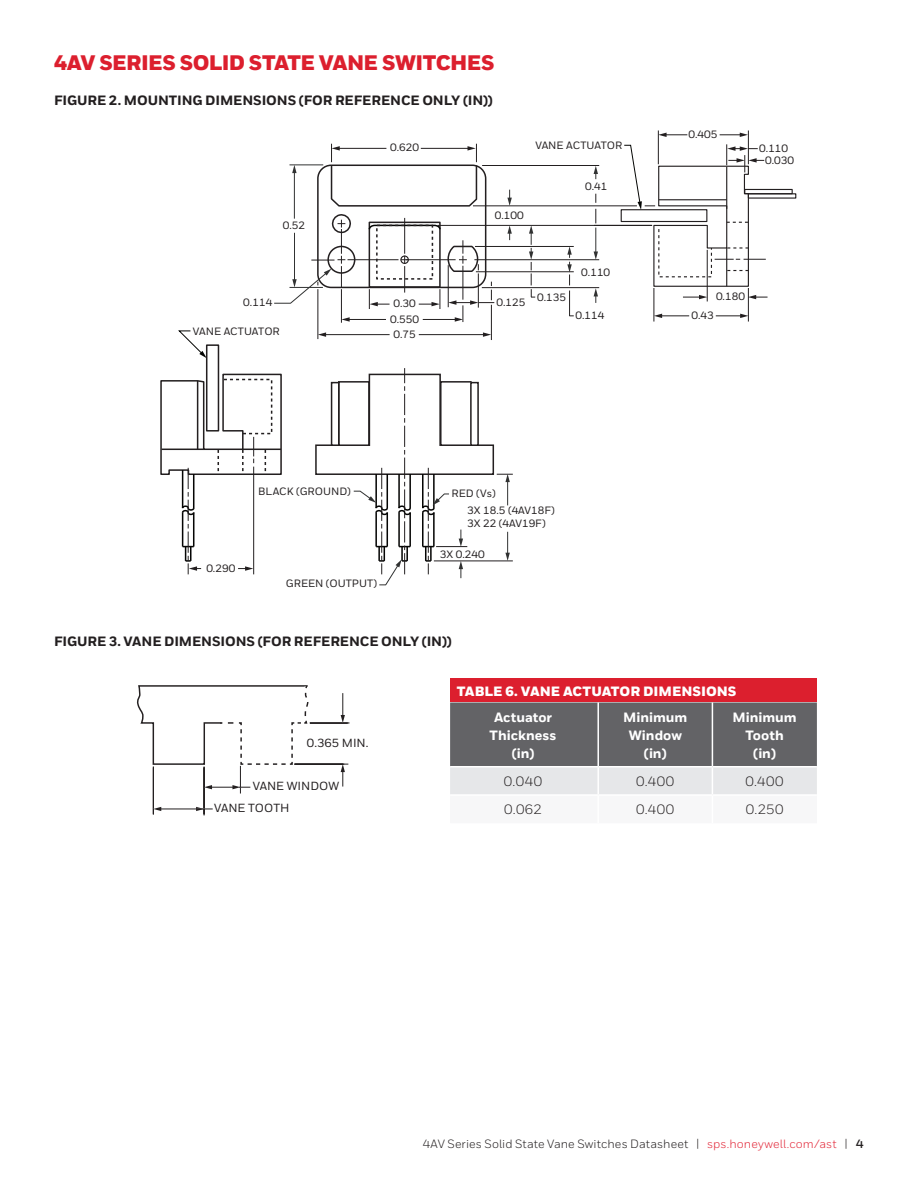
<style>
.page{position:relative;width:918px;height:1188px;background:#fff}
.page>*{position:absolute;margin:0;border:0;box-sizing:border-box;transform-origin:0 0}
.t1{font:900 21px "Honeywell Sans";letter-spacing:-.03em;color:#dc1f2e}
.t2{font:800 13.5px "Honeywell Sans";letter-spacing:-.005em;color:#231f20}
.t3{font:800 13.5px/18px "Honeywell Sans";color:#fff;text-align:center}
.t4{font:13.5px "Honeywell Sans";letter-spacing:.045em;color:#231f20}
.t5{font:900 13.5px "Honeywell Sans";color:#fff}
.t6{font:12px "Honeywell Sans";letter-spacing:.005em;color:#231f20}
.t7{font:500 11.7px/21.8px "Honeywell Sans";color:#231f20}
.t8{font:500 10.65px/12.8px "Honeywell Sans";color:#231f20}
.s1{color:#e22536}
.s2{font-weight:700}
</style>
<div class="page">
<hr style="left:204px;top:767px;width:1px;height:49px;background:#231f20">
<hr style="left:294px;top:764px;width:54px;height:1px;background:#231f20">
<hr style="left:310px;top:723px;width:40px;height:1px;background:#231f20">
<svg style="left:341px;top:693px;width:4px;height:30px"></svg>
<svg style="left:341px;top:764px;width:4px;height:23px"></svg>
<hr style="left:153px;top:766px;width:1px;height:48px;background:#231f20">
<hr style="left:294px;top:764px;width:50px;height:1px;background:#231f20">
<hr style="left:160px;top:809px;width:38px;height:1px;background:#231f20">
<svg style="left:153px;top:807px;width:8px;height:4px"></svg>
<svg style="left:137px;top:685px;width:172px;height:109px"></svg>
<svg style="left:196px;top:807px;width:17px;height:4px"></svg>
<div style="left:450px;top:679px;width:367px;height:23px;background:#dc1f2e"></div>
<svg style="left:450px;top:702px;width:367px;height:92px;background:#8d8d8f"></svg>
<hr style="left:341px;top:289px;width:1px;height:34px;background:#231f20">
<hr style="left:318px;top:289px;width:1px;height:50px;background:#231f20">
<hr style="left:325px;top:334px;width:65px;height:1px;background:#231f20">
<svg style="left:318px;top:332px;width:8px;height:5px"></svg>
<hr style="left:482px;top:165px;width:117px;height:1px;background:#231f20">
<svg style="left:594px;top:166px;width:4px;height:13px"></svg>
<hr style="left:482px;top:287px;width:117px;height:1px;background:#231f20">
<hr style="left:476px;top:271px;width:98px;height:1px;background:#231f20">
<hr style="left:474px;top:259px;width:125px;height:1px;background:#231f20">
<hr style="left:475px;top:246px;width:99px;height:1px;background:#231f20">
<hr style="left:438px;top:225px;width:214px;height:1px;background:#231f20">
<hr style="left:654px;top:288px;width:1px;height:34px;background:#231f20">
<hr style="left:707px;top:250px;width:1px;height:51px;background:#231f20">
<hr style="left:748px;top:288px;width:1px;height:34px;background:#231f20">
<hr style="left:419px;top:334px;width:65px;height:1px;background:#231f20">
<svg style="left:483px;top:332px;width:8px;height:5px"></svg>
<hr style="left:491px;top:305px;width:1px;height:35px;background:#231f20">
<hr style="left:473px;top:205px;width:164px;height:1px;background:#231f20">
<svg style="left:507px;top:190px;width:5px;height:16px"></svg>
<svg style="left:507px;top:225px;width:5px;height:15px"></svg>
<svg style="left:716px;top:314px;width:32px;height:4px"></svg>
<svg style="left:654px;top:314px;width:35px;height:4px"></svg>
<svg style="left:683px;top:295px;width:24px;height:4px"></svg>
<svg style="left:748px;top:295px;width:20px;height:4px"></svg>
<hr style="left:748px;top:130px;width:1px;height:34px;background:#231f20">
<svg style="left:720px;top:133px;width:28px;height:4px"></svg>
<svg style="left:659px;top:133px;width:28px;height:4px"></svg>
<svg style="left:594px;top:209px;width:4px;height:51px"></svg>
<svg style="left:594px;top:288px;width:4px;height:15px"></svg>
<svg style="left:567px;top:247px;width:5px;height:38px"></svg>
<svg style="left:529px;top:225px;width:6px;height:73px"></svg>
<svg style="left:569px;top:291px;width:5px;height:25px"></svg>
<svg style="left:274px;top:144px;width:220px;height:178px"></svg>
<svg style="left:160px;top:373px;width:122px;height:201px"></svg>
<svg style="left:315px;top:368px;width:198px;height:218px"></svg>
<hr style="left:658px;top:130px;width:1px;height:34px;background:#231f20">
<svg style="left:178px;top:330px;width:28px;height:28px"></svg>
<div style="left:744px;top:189px;width:49px;height:5px;border:1px solid #231f20"></div>
<div style="left:748px;top:193px;width:48px;height:6px;border:1px solid #231f20"></div>
<div style="left:621px;top:209px;width:86px;height:13px;border:1px solid #231f20"></div>
<div style="left:206px;top:344px;width:13px;height:88px;border:2px solid #231f20"></div>
<svg style="left:623px;top:144px;width:143px;height:143px"></svg>
<h1 class="t1" style="left:54px;top:50px;width:442px">4AV SERIES SOLID STATE VANE SWITCHES</h1>
<p class="t2" style="left:54px;top:92px;width:440px">FIGURE 2. MOUNTING DIMENSIONS (FOR REFERENCE ONLY (IN))</p>
<p class="t8" style="left:283px;top:219px;width:24px">0.52</p>
<p class="t8" style="left:390px;top:141px;width:30px">0.620</p>
<p class="t8" style="left:535px;top:139px;width:88px">VANE ACTUATOR</p>
<p class="t8" style="left:495px;top:209px;width:30px">0.100</p>
<p class="t8" style="left:585px;top:181px;width:24px">0.41</p>
<p class="t8" style="left:689px;top:128px;width:30px">0.405</p>
<p class="t8" style="left:759px;top:142px;width:30px">0.110</p>
<p class="t8" style="left:765px;top:154px;width:30px">0.030</p>
<p class="t8" style="left:243px;top:296px;width:30px">0.114</p>
<p class="t8" style="left:497px;top:296px;width:30px">0.125</p>
<p class="t8" style="left:390px;top:314px;width:30px">0.550</p>
<p class="t8" style="left:393px;top:297px;width:24px">0.30</p>
<p class="t8" style="left:393px;top:328px;width:24px">0.75</p>
<p class="t8" style="left:193px;top:325px;width:88px">VANE ACTUATOR</p>
<p class="t8" style="left:537px;top:292px;width:30px">0.135</p>
<p class="t8" style="left:581px;top:266px;width:30px">0.110</p>
<p class="t8" style="left:716px;top:290px;width:30px">0.180</p>
<p class="t8" style="left:575px;top:309px;width:30px">0.114</p>
<p class="t8" style="left:691px;top:309px;width:24px">0.43</p>
<p class="t8" style="left:258px;top:485px;width:94px">BLACK (GROUND)</p>
<p class="t8" style="left:452px;top:487px;width:46px">RED (Vs)</p>
<p class="t8" style="left:206px;top:562px;width:30px">0.290</p>
<p class="t8" style="left:286px;top:577px;width:93px">GREEN (OUTPUT)</p>
<p class="t8" style="left:467px;top:505px;width:89px">3X 18.5 (4AV18F)<br>3X 22 (4AV19F)</p>
<p class="t8" style="left:440px;top:548px;width:46px">3X 0.240</p>
<p class="t2" style="left:54px;top:633px;width:399px">FIGURE 3. VANE DIMENSIONS (FOR REFERENCE ONLY (IN))</p>
<p class="t7" style="left:307px;top:732px;width:63px">0.365 MIN.</p>
<p class="t7" style="left:214px;top:776px;width:126px;text-indent:39px">VANE WINDOW<br>VANE TOOTH</p>
<p class="t5" style="left:457px;top:683px;width:281px">TABLE 6. VANE ACTUATOR DIMENSIONS</p>
<p class="t3" style="left:494px;top:709px;width:60px">Actuator</p>
<p class="t3" style="left:490px;top:727px;width:68px">Thickness</p>
<p class="t3" style="left:512px;top:745px;width:24px">(in)</p>
<p class="t3" style="left:623px;top:709px;width:66px">Minimum<br>Window</p>
<p class="t3" style="left:644px;top:745px;width:24px">(in)</p>
<p class="t3" style="left:733px;top:709px;width:66px">Minimum<br>Tooth</p>
<p class="t3" style="left:753px;top:745px;width:24px">(in)</p>
<p class="t4" style="left:504px;top:773px;width:40px">0.040</p>
<p class="t4" style="left:636px;top:773px;width:40px">0.400</p>
<p class="t4" style="left:746px;top:773px;width:40px">0.400</p>
<p class="t4" style="left:504px;top:802px;width:39px">0.062</p>
<p class="t4" style="left:636px;top:802px;width:40px">0.400</p>
<p class="t4" style="left:746px;top:802px;width:39px">0.250</p>
<p class="t6" style="left:423px;top:1136px;width:443px">4AV Series Solid State Vane Switches Datasheet | <span class="s1">sps.honeywell.com/ast</span> | <span class="s2">4</span></p>
</div>
